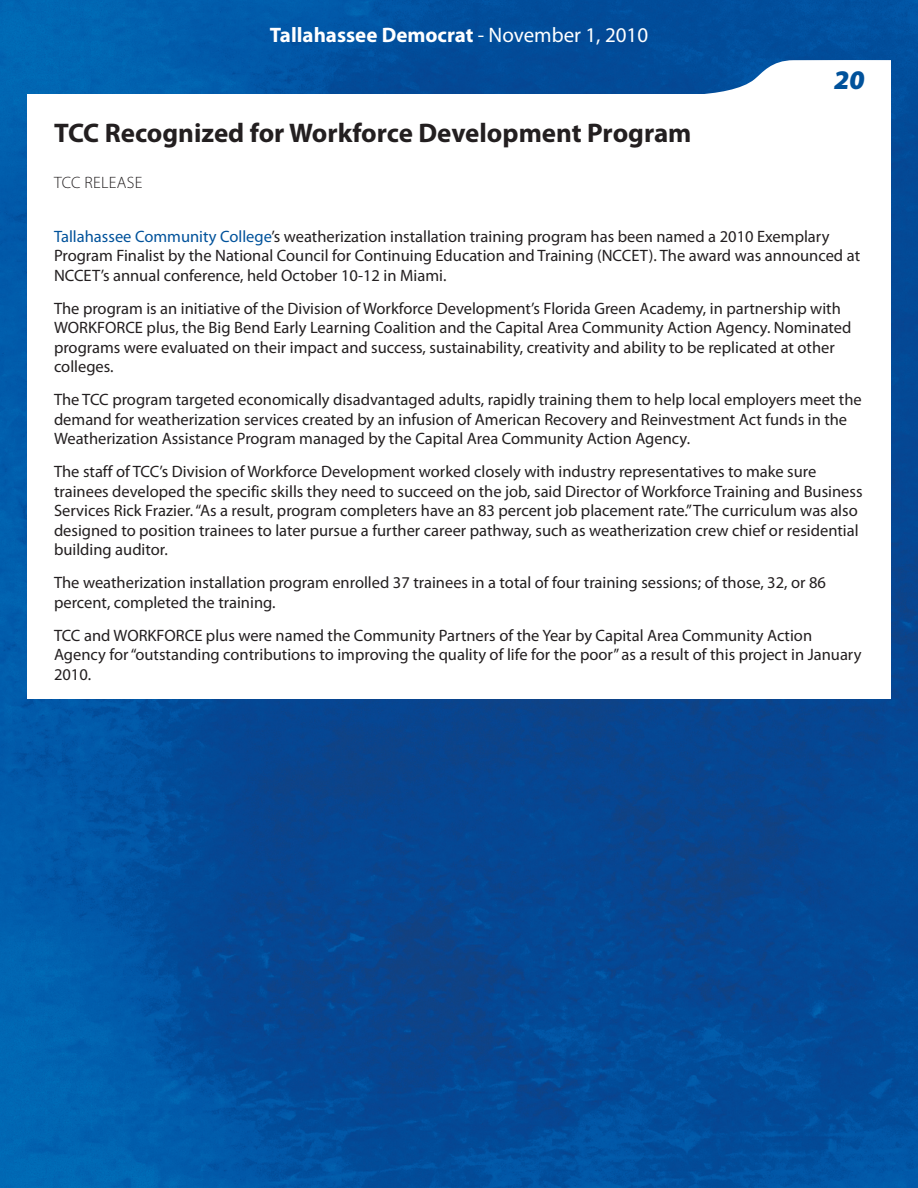
<style>
.page{position:relative;width:918px;height:1188px;background:#fff}
.page>*{position:absolute;margin:0;border:0;box-sizing:border-box;transform-origin:0 0}
.t1{font:700 27px "Myriad Pro";color:#231f20}
.t2{font:900 27px "Myriad Pro";color:#01529b}
.t3{font:700 21px "Myriad Pro";color:#fff}
.t4{font:16.5px/19.5px "Myriad Pro";color:#231f20}
.t5{font:300 16.5px "Myriad Pro";color:#231f20}
.s1{font-weight:400}
.s2{color:#01529b}
</style>
<div class="page">
<img style="left:0;top:0;width:918px;height:1188px">
<svg style="left:626px;top:60px;width:265px;height:34px"></svg>
<div style="left:27px;top:94px;width:864px;height:605px;background:#fff"></div>
<p class="t3" style="left:270px;top:24px;width:380px">Tallahassee Democrat <span class="s1">- November 1, 2010</span></p>
<h1 class="t1" style="left:54px;top:118px;width:639px">TCC Recognized for Workforce Development Program</h1>
<p class="t5" style="left:54px;top:174px;width:10px">TCC</p>
<p class="t5" style="left:85px;top:174px;width:60px">RELEASE</p>
<h1 class="t2" style="left:833px;top:65px;width:36px">20</h1>
<p class="t4" style="left:54px;top:227px;width:808px"><span class="s2">Tallahassee Community College</span>’s weatherization installation training program has been named a 2010 Exemplary<br>Program Finalist by the National Council for Continuing Education and Training (NCCET). The award was announced at<br>NCCET’s annual conference, held October 10-12 in Miami.</p>
<p class="t4" style="left:54px;top:299px;width:799px">The program is an initiative of the Division of Workforce Development’s Florida Green Academy, in partnership with WORKFORCE plus, the Big Bend Early Learning Coalition and the Capital Area Community Action Agency. Nominated programs were evaluated on their impact and success, sustainability, creativity and ability to be replicated at other colleges.</p>
<p class="t4" style="left:54px;top:390px;width:809px">The TCC program targeted economically disadvantaged adults, rapidly training them to help local employers meet the demand for weatherization services created by an infusion of American Recovery and Reinvestment Act funds in the<br>Weatherization Assistance Program managed by the Capital Area Community Action Agency.</p>
<p class="t4" style="left:54px;top:462px;width:810px">The staff of TCC’s Division of Workforce Development worked closely with industry representatives to make sure trainees developed the specific skills they need to succeed on the job, said Director of Workforce Training and Business Services Rick Frazier. “As a result, program completers have an 83 percent job placement rate.” The curriculum was also designed to position trainees to later pursue a further career pathway, such as weatherization crew chief or residential building auditor.</p>
<p class="t4" style="left:54px;top:573px;width:774px">The weatherization installation program enrolled 37 trainees in a total of four training sessions; of those, 32, or 86 percent, completed the training.</p>
<p class="t4" style="left:54px;top:626px;width:809px">TCC and WORKFORCE plus were named the Community Partners of the Year by Capital Area Community Action<br>Agency for “outstanding contributions to improving the quality of life for the poor” as a result of this project in January<br>2010.</p>
</div>
